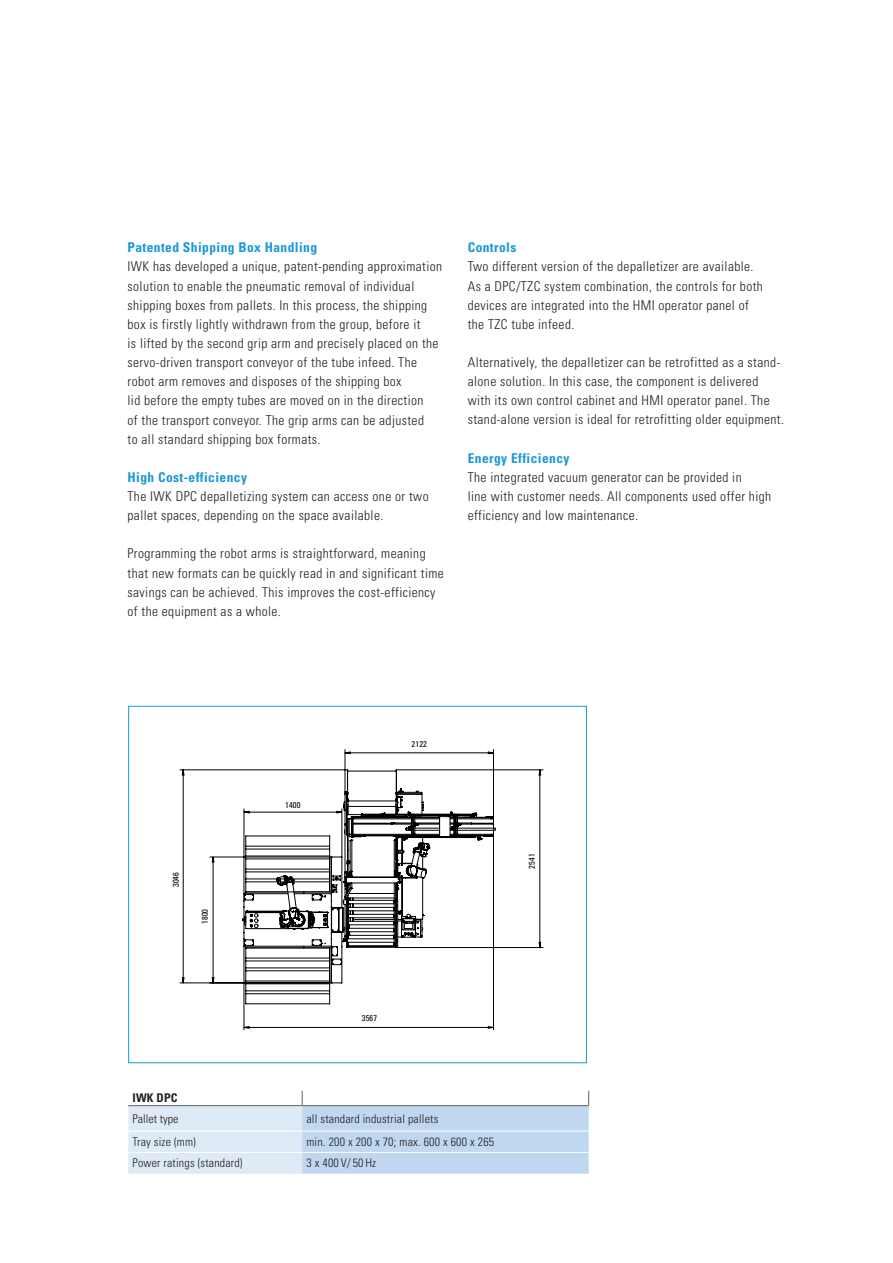
<style>
.page{position:relative;width:893px;height:1263px;background:#fff}
.page>*{position:absolute;margin:0;border:0;box-sizing:border-box;transform-origin:0 0}
.Copy{font:300 condensed 13.5px/19.2px "Univers LT Std";letter-spacing:.03em;color:#231f20}
.Copy-2{font:700 condensed 13.5px "Univers LT Std";letter-spacing:.03em;color:#1a98d6}
.Tabellen_Copy{font:300 condensed 12px "Univers LT Std";letter-spacing:.015em;color:#231f20}
.Tabellen_Copy-2{font:700 condensed 12px "Univers LT Std";letter-spacing:.015em;color:#231f20}
.t1{font:condensed 8.4px "Univers LT Std";letter-spacing:.02em;color:#000001}
</style>
<div class="page">
<svg style="left:180px;top:749px;width:363px;height:280px"></svg>
<svg style="left:128px;top:1091px;width:461px;height:83px"></svg>
<hr style="left:128px;top:1105px;width:174px;height:1px;background:#5f5f62">
<hr style="left:302px;top:1105px;width:286px;height:1px;background:#5f5f62">
<p class="Copy-2" style="left:128px;top:239px;width:191px">Patented Shipping Box Handling</p>
<p class="Copy" style="left:128px;top:257px;width:316px">IWK has developed a unique, patent-pending approximation solution to enable the pneumatic removal of individual shipping boxes from pallets. In this process, the shipping box is firstly lightly withdrawn from the group, before it<br>is lifted by the second grip arm and precisely placed on the servo-driven transport conveyor of the tube infeed. The robot arm removes and disposes of the shipping box<br>lid before the empty tubes are moved on in the direction<br>of the transport conveyor. The grip arms can be adjusted<br>to all standard shipping box formats.</p>
<p class="Copy-2" style="left:128px;top:469px;width:121px">High Cost-efficiency</p>
<p class="Copy" style="left:128px;top:487px;width:303px">The IWK DPC depalletizing system can access one or two pallet spaces, depending on the space available.</p>
<p class="Copy" style="left:128px;top:544px;width:318px">Programming the robot arms is straightforward, meaning that new formats can be quickly read in and significant time savings can be achieved. This improves the cost-efficiency of the equipment as a whole.</p>
<p class="Copy-2" style="left:468px;top:239px;width:50px">Controls</p>
<p class="Copy" style="left:468px;top:257px;width:297px">Two different version of the depalletizer are available.<br>As a DPC/TZC system combination, the controls for both devices are integrated into the HMI operator panel of the TZC tube infeed.</p>
<p class="Copy" style="left:468px;top:353px;width:318px">Alternatively, the depalletizer can be retrofitted as a stand&shy;alone solution. In this case, the component is delivered with its own control cabinet and HMI operator panel. The stand-alone version is ideal for retrofitting older equipment.</p>
<p class="Copy-2" style="left:468px;top:450px;width:103px">Energy Efficiency</p>
<p class="Copy" style="left:468px;top:467px;width:305px">The integrated vacuum generator can be provided in<br>line with customer needs. All components used offer high efficiency and low maintenance.</p>
<p class="t1" style="left:171px;top:887px;width:17px;rotate:-90deg">3046</p>
<p class="t1" style="left:199px;top:924px;width:17px;rotate:-90deg">1800</p>
<p class="t1" style="left:285px;top:799px;width:17px">1400</p>
<p class="t1" style="left:412px;top:738px;width:17px">2122</p>
<p class="t1" style="left:362px;top:1013px;width:17px">3567</p>
<p class="t1" style="left:526px;top:868px;width:17px;rotate:-90deg">2541</p>
<p class="Tabellen_Copy-2" style="left:133px;top:1090px;width:47px">IWK DPC</p>
<p class="Tabellen_Copy" style="left:133px;top:1111px;width:47px">Pallet type</p>
<p class="Tabellen_Copy" style="left:306px;top:1111px;width:133px">all standard industrial pallets</p>
<p class="Tabellen_Copy" style="left:133px;top:1135px;width:65px">Tray size (mm)</p>
<p class="Tabellen_Copy" style="left:306px;top:1135px;width:189px">min. 200 x 200 x 70; max. 600 x 600 x 265</p>
<p class="Tabellen_Copy" style="left:133px;top:1156px;width:112px">Power ratings (standard)</p>
<p class="Tabellen_Copy" style="left:306px;top:1156px;width:71px">3 x 400 V/ 50 Hz</p>
</div>
